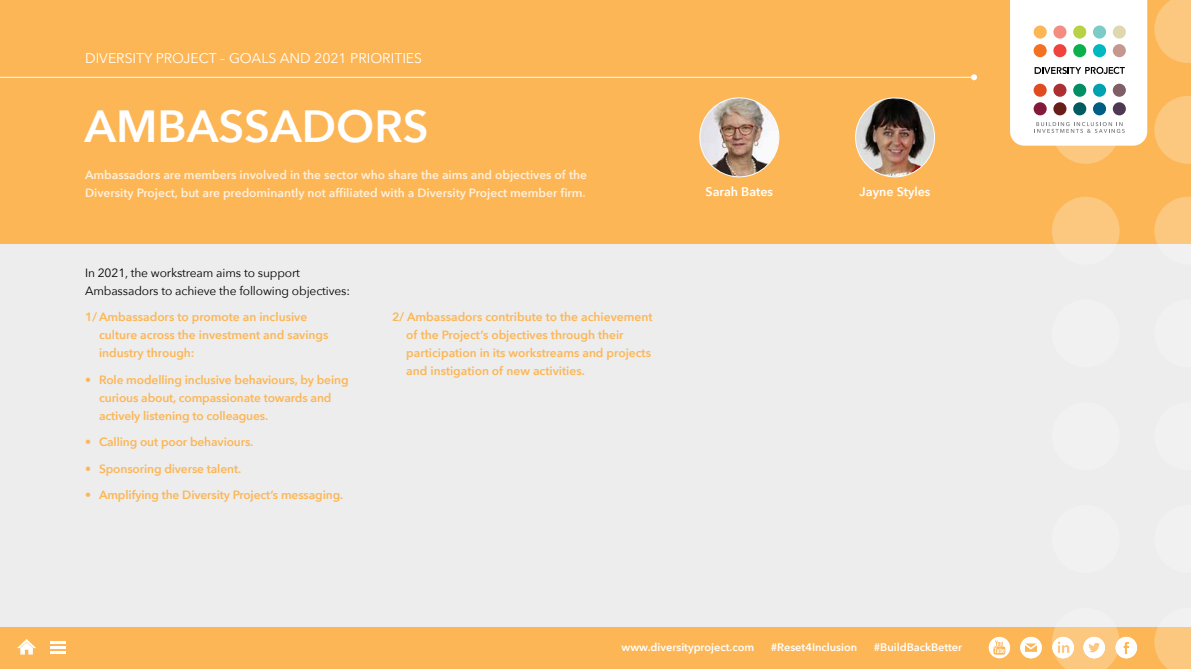
<style>
.page{position:relative;width:1191px;height:669px;background:#fff}
.page>*{position:absolute;margin:0;border:0;box-sizing:border-box;transform-origin:0 0}
.t1{font:600 45px "Avenir Next";color:#fff}
.t2{font:14px "Avenir Next";color:#fff}
.t3{font:600 12.5px "Avenir Next";color:#fff}
.t4{font:600 12px/18px "Avenir Next";letter-spacing:-.005em;color:#fcb655}
.t5{font:600 12px/18px "Avenir Next";color:#fff}
.t6{font:12px/18px "Avenir Next";letter-spacing:-.01em;color:#000}
.t7{font:600 11px "Avenir Next";color:#fff}
</style>
<div class="page">
<div style="left:0;top:29px;width:1191px;height:613px;background:#ededee"></div>
<div style="left:0;top:0;width:1191px;height:244px;background:#fcb655"></div>
<div style="left:0;top:627px;width:1191px;height:42px;background:#fcb655"></div>
<div style="left:1052px;top:505px;width:67px;height:68px;background:#f1f1f2;border-radius:50%"></div>
<div style="left:1052px;top:402px;width:67px;height:68px;background:#f1f1f2;border-radius:50%"></div>
<div style="left:1052px;top:299px;width:67px;height:68px;background:#f1f1f2;border-radius:50%"></div>
<svg style="left:1052px;top:197px;width:67px;height:68px;fill:#fcc87f"></svg>
<div style="left:1052px;top:96px;width:67px;height:68px;background:#fcc87f;border-radius:50%"></div>
<svg style="left:1154px;top:627px;width:37px;height:42px;background:#fcc67b"></svg>
<svg style="left:1154px;top:197px;width:37px;height:47px"></svg>
<svg style="left:1154px;top:96px;width:37px;height:68px"></svg>
<svg style="left:1154px;top:0;width:37px;height:63px"></svg>
<img style="left:700px;top:98px;width:79px;height:79px;border-radius:39px">
<div style="left:699px;top:98px;width:80px;height:79px;border:1px solid #fff;border-radius:50%"></div>
<img style="left:855px;top:98px;width:79px;height:79px;border-radius:39px">
<div style="left:855px;top:98px;width:80px;height:79px;border:1px solid #fff;border-radius:50%"></div>
<svg style="left:17px;top:639px;width:19px;height:16px"></svg>
<svg style="left:50px;top:641px;width:15px;height:2px"></svg>
<hr style="left:50px;top:646px;width:15px;height:3px;background:#fff">
<hr style="left:50px;top:651px;width:15px;height:3px;background:#fff">
<svg style="left:988px;top:637px;width:22px;height:21px"></svg>
<hr style="left:0;top:77px;width:974px;height:1px;background:#fff">
<svg style="left:971px;top:74px;width:6px;height:6px"></svg>
<svg style="left:1020px;top:637px;width:21px;height:21px"></svg>
<svg style="left:1052px;top:627px;width:85px;height:42px"></svg>
<svg style="left:1010px;top:0;width:137px;height:146px;background:#e9e8e4"></svg>
<p class="t2" style="left:85px;top:46px;width:338px">DIVERSITY PROJECT – GOALS AND 2021 PRIORITIES</p>
<h1 class="t1" style="left:84px;top:87px;width:346px">AMBASSADORS</h1>
<p class="t5" style="left:85px;top:165px;width:503px">Ambassadors are members involved in the sector who share the aims and objectives of the<br>Diversity Project, but are predominantly not affiliated with a Diversity Project member firm.</p>
<p class="t6" style="left:85px;top:263px;width:266px">In 2021, the workstream aims to support<br>Ambassadors to achieve the following objectives:</p>
<p class="t4" style="left:99px;top:308px;width:231px;text-indent:-14px">1/ Ambassadors to promote an inclusive culture across the investment and savings industry through:</p>
<p class="t4" style="left:99px;top:370px;width:251px;text-indent:-14px">• Role modelling inclusive behaviours, by being curious about, compassionate towards and actively listening to colleagues.</p>
<p class="t4" style="left:85px;top:433px;width:170px">• Calling out poor behaviours.</p>
<p class="t4" style="left:85px;top:459px;width:158px">• Sponsoring diverse talent.</p>
<p class="t4" style="left:85px;top:486px;width:260px">• Amplifying the Diversity Project’s messaging.</p>
<p class="t4" style="left:406px;top:308px;width:248px;text-indent:-14px">2/ Ambassadors contribute to the achievement of the Project’s objectives through their participation in its workstreams and projects and instigation of new activities.</p>
<p class="t3" style="left:705px;top:181px;width:69px">Sarah Bates</p>
<p class="t3" style="left:859px;top:181px;width:72px">Jayne Styles</p>
<p class="t7" style="left:621px;top:637px;width:134px">www.diversityproject.com</p>
<p class="t7" style="left:771px;top:637px;width:88px">#Reset4Inclusion</p>
<p class="t7" style="left:873px;top:637px;width:90px">#BuildBackBetter</p>
</div>
